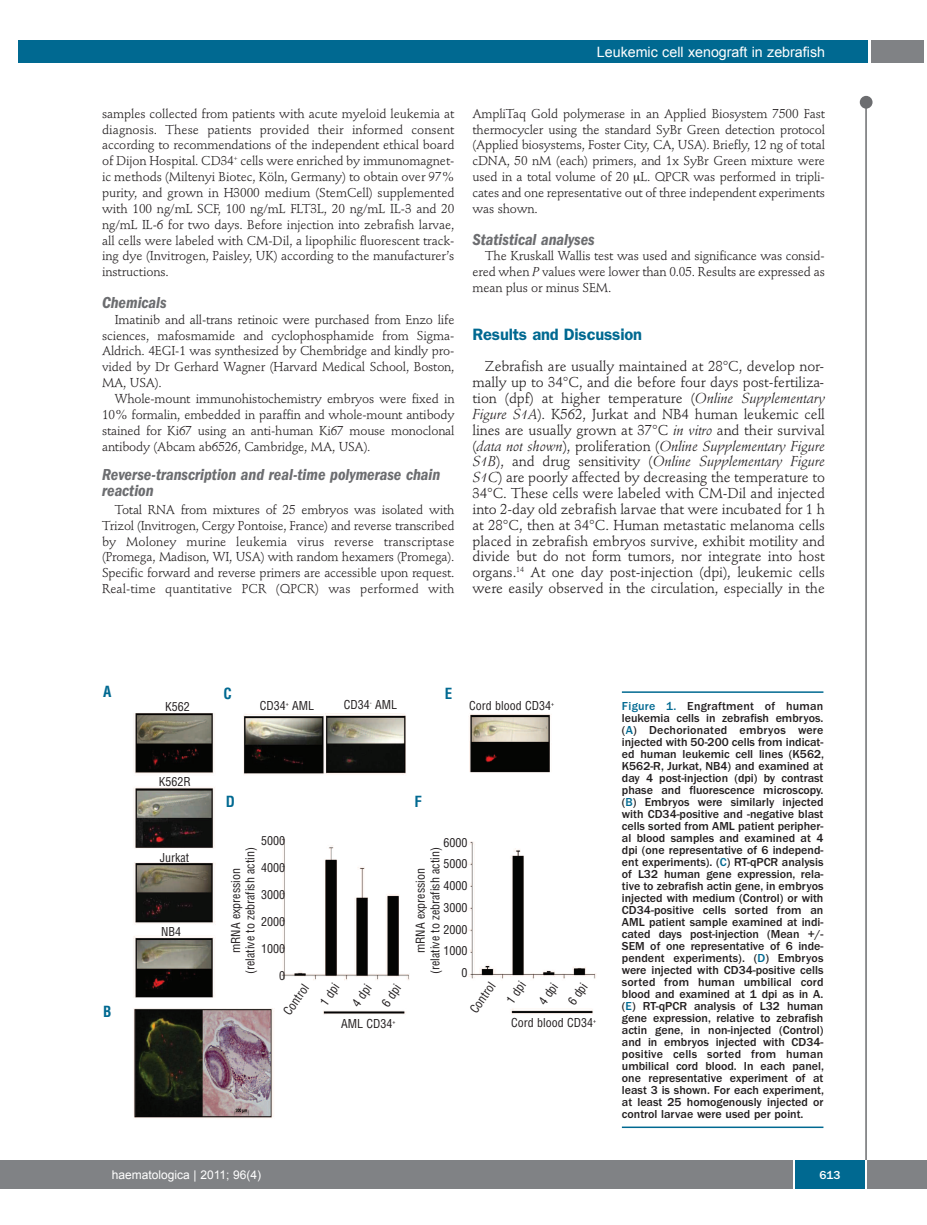
<style>
.page{position:relative;width:927px;height:1225px;background:#fff}
.page>*{position:absolute;margin:0;border:0;box-sizing:border-box;transform-origin:0 0}
.t1{font:italic 600 condensed 16.5px/16.5px "Franklin Gothic";color:#6c6d70}
.t2{font:600 16.5px "Franklin Gothic";letter-spacing:-.01em;color:#006991}
.t3{font:700 condensed 15px "Helvetica";color:#006991}
.t4{font:14.25px/15.9px "Stempel Schneidler";letter-spacing:-.005em;color:#231f20;text-align:justify}
.t5{font:14.25px "Arial";color:#fff}
.t6{font:12.75px/15.9px "Stempel Schneidler";letter-spacing:-.01em;color:#231f20;text-align:justify}
.t7{font:500 12px/12px "Franklin Gothic";color:#231f20;text-align:justify}
.t8{font:condensed 12px/21.8px "Helvetica";color:#231f20}
.t9{font:12px "Arial";color:#fff}
.t10{font:500 12px "Franklin Gothic";color:#fff}
.s1{font-style:italic}
.s2{color:#006991}
</style>
<div class="page">
<div style="left:860px;top:96px;width:12px;height:13px;background:#6c6d70;border-radius:50%"></div>
<hr style="left:865px;top:98px;width:2px;height:1062px;background:#6c6d70">
<div style="left:871px;top:40px;width:52px;height:22px;background:#808285"></div>
<div style="left:18px;top:40px;width:849px;height:22px;background:#006991"></div>
<div style="left:17px;top:1160px;width:910px;height:28px;background:#808285"></div>
<div style="left:795px;top:1160px;width:70px;height:28px;background:#006991"></div>
<hr style="left:793px;top:1160px;width:2px;height:28px;background:#fff">
<hr style="left:865px;top:1160px;width:2px;height:28px;background:#fff">
<div style="left:0;top:1160px;width:18px;height:28px;background:#808285"></div>
<img style="left:133px;top:713px;width:463px;height:405px">
<hr style="left:622px;top:691px;width:201px;height:2px;background:#006991">
<hr style="left:622px;top:1126px;width:201px;height:2px;background:#006991">
<p class="t5" style="left:597px;top:44px;width:230px">Leukemic cell xenograft in zebrafish</p>
<p class="t6" style="left:102px;top:107px;width:354px">samples collected from patients with acute myeloid leukemia at diagnosis. These patients provided their informed consent according to recommendations of the independent ethical board of Dijon Hospital. CD34<sup>+</sup> cells were enriched by immunomagnet&shy;ic methods (Miltenyi Biotec, Köln, Germany) to obtain over 97% purity, and grown in H3000 medium (StemCell) supplemented with 100 ng/mL SCF, 100 ng/mL FLT3L, 20 ng/mL IL-3 and 20 ng/mL IL-6 for two days. Before injection into zebrafish larvae, all cells were labeled with CM-Dil, a lipophilic fluorescent track&shy;ing dye (Invitrogen, Paisley, UK) according to the manufacturer’s instructions.</p>
<p class="t1" style="left:102px;top:295px;width:66px">Chemicals</p>
<p class="t6" style="left:102px;top:313px;width:354px;text-indent:13px">Imatinib and all-trans retinoic were purchased from Enzo life sciences, mafosmamide and cyclophosphamide from Sigma-Aldrich. 4EGI-1 was synthesized by Chembridge and kindly pro&shy;vided by Dr Gerhard Wagner (Harvard Medical School, Boston, MA, USA).</p>
<p class="t6" style="left:102px;top:392px;width:354px;text-indent:13px">Whole-mount immunohistochemistry embryos were fixed in 10% formalin, embedded in paraffin and whole-mount antibody stained for Ki67 using an anti-human Ki67 mouse monoclonal antibody (Abcam ab6526, Cambridge, MA, USA).</p>
<p class="t1" style="left:102px;top:467px;width:340px">Reverse-transcription and real-time polymerase chain reaction</p>
<p class="t6" style="left:102px;top:503px;width:354px;text-indent:13px">Total RNA from mixtures of 25 embryos was isolated with Trizol (Invitrogen, Cergy Pontoise, France) and reverse transcribed by Moloney murine leukemia virus reverse transcriptase (Promega, Madison, WI, USA) with random hexamers (Promega).<br>Specific forward and reverse primers are accessible upon request.<br>Real-time quantitative PCR (QPCR) was performed with</p>
<p class="t6" style="left:472px;top:107px;width:354px">AmpliTaq Gold polymerase in an Applied Biosystem 7500 Fast thermocycler using the standard SyBr Green detection protocol (Applied biosystems, Foster City, CA, USA). Briefly, 12 ng of total cDNA, 50 nM (each) primers, and 1x SyBr Green mixture were used in a total volume of 20 L. QPCR was performed in tripli&shy;cates and one representative out of three independent experiments was shown.</p>
<p class="t1" style="left:472px;top:232px;width:124px">Statistical analyses</p>
<p class="t6" style="left:472px;top:249px;width:354px;text-indent:13px">The Kruskall Wallis test was used and significance was consid&shy;ered when <span class="s1">P</span> values were lower than 0.05. Results are expressed as mean plus or minus SEM.</p>
<p class="t2" style="left:472px;top:328px;width:171px">Results and Discussion</p>
<p class="t4" style="left:472px;top:360px;width:354px;text-indent:13px">Zebrafish are usually maintained at 28°C, develop nor&shy;mally up to 34°C, and die before four days post-fertiliza&shy;tion (dpf) at higher temperature (<span class="s1">Online Supplementary Figure S1A</span>). K562, Jurkat and NB4 human leukemic cell lines are usually grown at 37°C <span class="s1">in vitro</span> and their survival (<span class="s1">data not shown</span>), proliferation (<span class="s1">Online Supplementary Figure S1B</span>), and drug sensitivity (<span class="s1">Online Supplementary Figure S1C</span>) are poorly affected by decreasing the temperature to 34°C. These cells were labeled with CM-Dil and injected into 2-day old zebrafish larvae that were incubated for 1 h at 28°C, then at 34°C. Human metastatic melanoma cells placed in zebrafish embryos survive, exhibit motility and divide but do not form tumors, nor integrate into host organs.<sup>14</sup> At one day post-injection (dpi), leukemic cells were easily observed in the circulation, especially in the</p>
<p class="t3" style="left:103px;top:683px;width:10px">A</p>
<p class="t3" style="left:103px;top:1002px;width:10px">B</p>
<p class="t3" style="left:224px;top:685px;width:10px">C</p>
<p class="t3" style="left:445px;top:684px;width:9px">E</p>
<p class="t8" style="left:344px;top:694px;width:55px">CD34<sup>-</sup> AML</p>
<p class="t8" style="left:469px;top:695px;width:86px">Cord blood CD34<sup>+</sup></p>
<p class="t8" style="left:165px;top:695px;width:26px">K562</p>
<p class="t8" style="left:260px;top:695px;width:56px">CD34<sup>+</sup> AML</p>
<p class="t8" style="left:159px;top:770px;width:33px">K562R</p>
<p class="t8" style="left:160px;top:846px;width:31px">Jurkat</p>
<p class="t8" style="left:161px;top:921px;width:21px">NB4</p>
<p class="t3" style="left:226px;top:793px;width:11px">D</p>
<p class="t3" style="left:415px;top:793px;width:9px">F</p>
<p class="t8" style="left:261px;top:830px;width:25px">5000</p>
<p class="t8" style="left:261px;top:857px;width:25px">4000</p>
<p class="t8" style="left:261px;top:884px;width:25px">3000</p>
<p class="t8" style="left:261px;top:911px;width:25px">2000</p>
<p class="t8" style="left:261px;top:938px;width:25px">1000</p>
<p class="t8" style="left:279px;top:965px;width:7px">0</p>
<p class="t8" style="left:444px;top:831px;width:25px;text-align:right">6000<br>5000<br>4000<br>3000<br>2000<br>1000<br>0</p>
<p class="t8" style="left:229px;top:973px;width:128px;line-height:14.4px;text-align:center;rotate:-90deg">mRNA expression<br>(relative to zebrafish actin)</p>
<p class="t8" style="left:414px;top:973px;width:128px;line-height:14.4px;text-align:center;rotate:-90deg">mRNA expression<br>(relative to zebrafish actin)</p>
<p class="t8" style="left:293px;top:983px;width:25px;line-height:24.5px;text-indent:-29px;rotate:-55deg">Control<br>1 dpi</p>
<p class="t8" style="left:355px;top:984px;width:25px;line-height:24.2px;text-indent:-17px;rotate:-55deg">4 dpi<br>6 dpi</p>
<p class="t8" style="left:479px;top:981px;width:25px;line-height:24.5px;text-indent:-29px;rotate:-55deg">Control<br>1 dpi</p>
<p class="t8" style="left:541px;top:983px;width:25px;line-height:24.2px;text-indent:-17px;rotate:-55deg">4 dpi<br>6 dpi</p>
<p class="t8" style="left:341px;top:1013px;width:56px">AML CD34<sup>+</sup></p>
<p class="t8" style="left:511px;top:1012px;width:86px">Cord blood CD34<sup>+</sup></p>
<p class="t7" style="left:622px;top:701px;width:204px"><span class="s2">Figure 1.</span> Engraftment of human leukemia cells in zebrafish embryos. (<span class="s2">A</span>) Dechorionated embryos were injected with 50-200 cells from indicat&shy;ed human leukemic cell lines (K562, K562-R, Jurkat, NB4) and examined at day 4 post-injection (dpi) by contrast phase and fluorescence microscopy. (<span class="s2">B</span>) Embryos were similarly injected with CD34-positive and -negative blast cells sorted from AML patient peripher&shy;al blood samples and examined at 4 dpi (one representative of 6 independ&shy;ent experiments). (<span class="s2">C</span>) RT-qPCR analysis of L32 human gene expression, rela&shy;tive to zebrafish actin gene, in embryos injected with medium (Control) or with CD34-positive cells sorted from an AML patient sample examined at indi&shy;cated days post-injection (Mean +/- SEM of one representative of 6 inde&shy;pendent experiments). (<span class="s2">D</span>) Embryos were injected with CD34-positive cells sorted from human umbilical cord blood and examined at 1 dpi as in A. (<span class="s2">E</span>) RT-qPCR analysis of L32 human gene expression, relative to zebrafish actin gene, in non-injected (Control) and in embryos injected with CD34- positive cells sorted from human umbilical cord blood. In each panel, one representative experiment of at least 3 is shown. For each experiment, at least 25 homogenously injected or control larvae were used per point.</p>
<p class="t9" style="left:112px;top:1168px;width:151px">haematologica | 2011; 96(4)</p>
<p class="t10" style="left:819px;top:1171px;width:23px">613</p>
</div>
